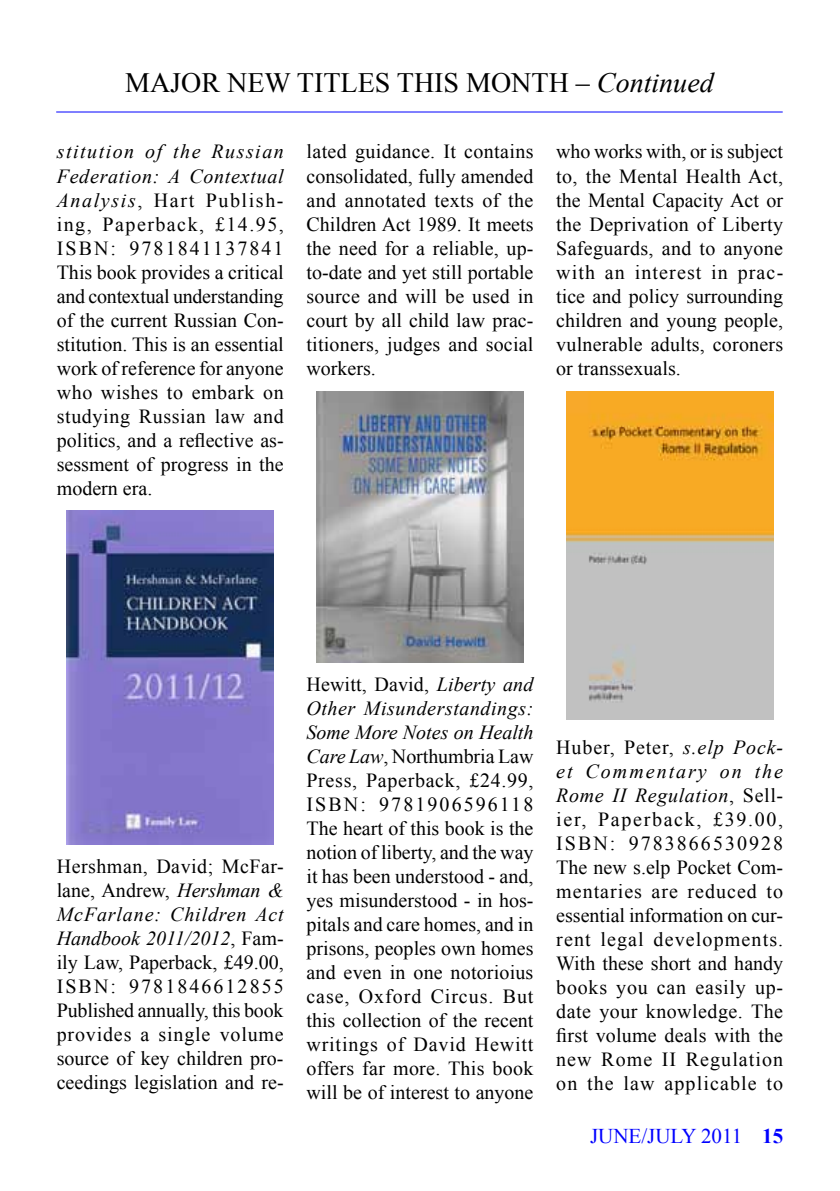
<style>
.page{position:relative;width:840px;height:1191px;background:#fff}
.page>*{position:absolute;margin:0;border:0;box-sizing:border-box;transform-origin:0 0}
.t1{font:28px "Times New Roman";color:#000}
.t2{font:21px "Times New Roman";color:#00f}
.t3{font:20px/24px "Times New Roman";color:#000;text-align:justify}
.s1{font-style:italic}
.s2{font-weight:700}
</style>
<div class="page">
<hr style="left:56px;top:111px;width:726px;height:1px;background:#00f">
<img style="left:67px;top:510px;width:207px;height:334px">
<img style="left:316px;top:391px;width:207px;height:271px">
<img style="left:566px;top:391px;width:206px;height:328px">
<h1 class="t1" style="left:125px;top:64px;width:590px">MAJOR NEW TITLES THIS MONTH – <span class="s1">Continued</span></h1>
<p class="t3" style="left:57px;top:139px;width:228px"><span class="s1">stitution of the Russian Federation: A Contextual Analysis</span>, Hart Publish&shy;ing, Paperback, £14.95, ISBN: 9781841137841<br>This book provides a critical and contextual understanding of the current Russian Con&shy;stitution. This is an essential work of reference for anyone who wishes to embark on studying Russian law and politics, and a reflective as&shy;sessment of progress in the modern era.</p>
<p class="t3" style="left:306px;top:139px;width:228px">lated guidance. It contains consolidated, fully amended and annotated texts of the Children Act 1989. It meets the need for a reliable, up&shy;to-date and yet still portable source and will be used in court by all child law prac&shy;titioners, judges and social workers.</p>
<p class="t3" style="left:556px;top:139px;width:228px">who works with, or is subject to, the Mental Health Act, the Mental Capacity Act or the Deprivation of Liberty Safeguards, and to anyone with an interest in prac&shy;tice and policy surrounding children and young people, vulnerable adults, coroners or transsexuals.</p>
<p class="t3" style="left:57px;top:854px;width:228px">Hershman, David; McFar&shy;lane, Andrew, <span class="s1">Hershman &amp; McFarlane: Children Act Handbook 2011/2012</span>, Fam&shy;ily Law, Paperback, £49.00, ISBN: 9781846612855<br>Published annually, this book provides a single volume source of key children pro&shy;ceedings legislation and re-</p>
<p class="t3" style="left:306px;top:672px;width:228px">Hewitt, David, <span class="s1">Liberty and Other Misunderstandings:<br>Some More Notes on Health Care Law</span>, Northumbria Law Press, Paperback, £24.99, ISBN: 9781906596118<br>The heart of this book is the notion of liberty, and the way it has been understood - and, yes misunderstood - in hos&shy;pitals and care homes, and in prisons, peoples own homes and even in one notorioius case, Oxford Circus. But this collection of the recent writings of David Hewitt offers far more. This book will be of interest to anyone</p>
<p class="t3" style="left:556px;top:735px;width:228px">Huber, Peter, <span class="s1">s.elp Pock&shy;et Commentary on the Rome II Regulation</span>, Sell&shy;ier, Paperback, £39.00, ISBN: 9783866530928<br>The new s.elp Pocket Com&shy;mentaries are reduced to essential information on cur&shy;rent legal developments.<br>With these short and handy books you can easily up&shy;date your knowledge. The first volume deals with the new Rome II Regulation on the law applicable to</p>
<p class="t2" style="left:589px;top:1122px;width:195px">JUNE/JULY 2011 <span class="s2">15</span></p>
</div>
